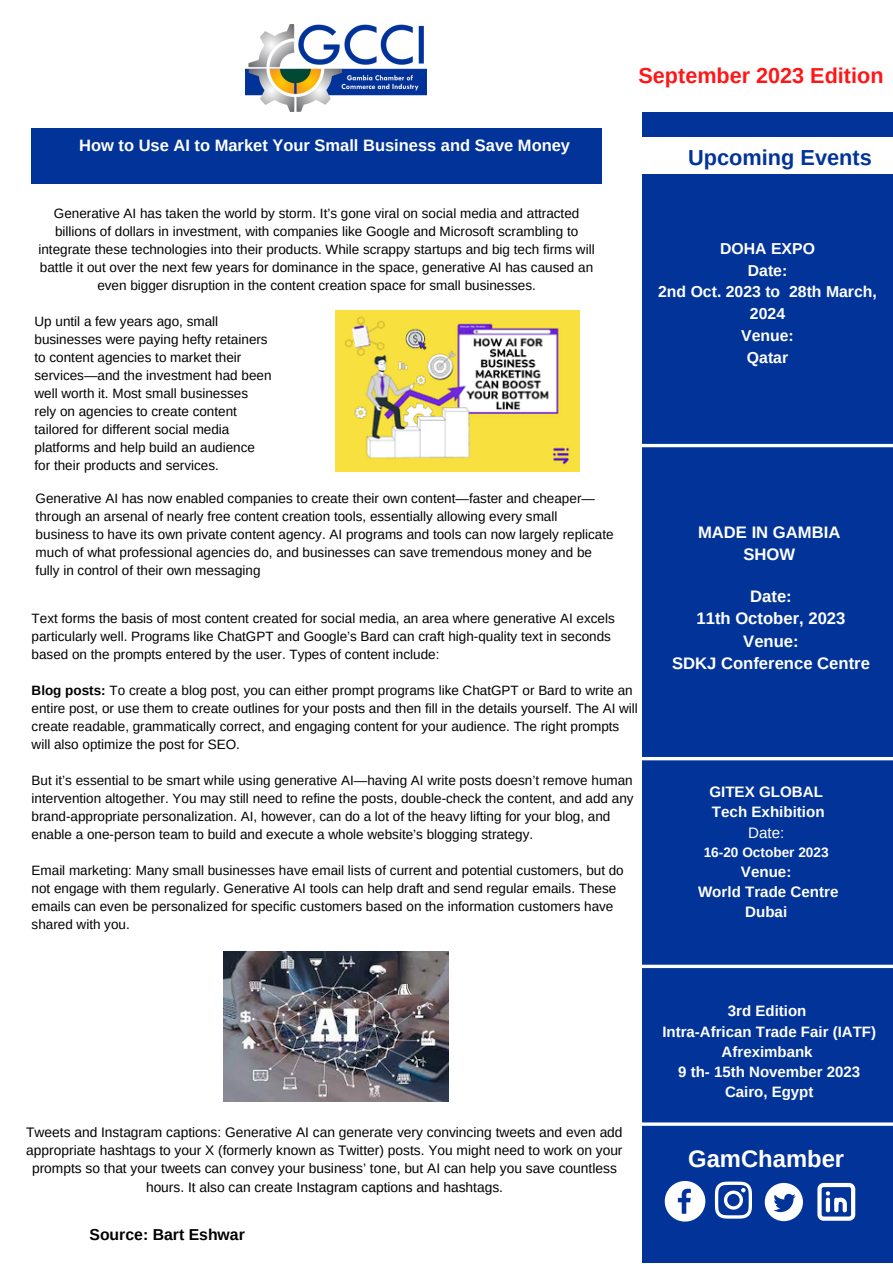
<style>
.page{position:relative;width:893px;height:1264px;background:#fff}
.page>*{position:absolute;margin:0;border:0;box-sizing:border-box;transform-origin:0 0}
.t1{font:700 23.85px "Arimo";color:#fff}
.t2{font:700 21.75px "Arimo";color:#013399}
.t3{font:700 21.6px "Arimo";color:#ff1616}
.t4{font:700 16.65px "Arimo";color:#fff}
.t5{font:700 16.5px "Arimo";color:#fff}
.t6{font:700 15.75px/21.8px "Arimo";color:#fff;text-align:center}
.t7{font:700 15.75px "Arimo";color:#000}
.t8{font:700 15.15px "Arimo";color:#fff}
.t9{font:15.15px "Arimo";color:#fff}
.t10{font:700 15px/20.2px "Arimo";color:#fff;text-align:center}
.t11{font:13.8px/18.3px "Arimo";color:#000;text-align:center}
.t12{font:700 13.65px "Arimo";color:#fff}
.t13{font:13.5px/18px "Arimo";color:#000}
.s1{font-weight:700}
</style>
<div class="page">
<div style="left:642px;top:112px;width:250px;height:1150px;background:#013399"></div>
<img style="left:245px;top:25px;width:181px;height:86px">
<svg style="left:664px;top:1181px;width:41px;height:40px"></svg>
<svg style="left:714px;top:1181px;width:38px;height:37px"></svg>
<svg style="left:764px;top:1182px;width:38px;height:39px"></svg>
<svg style="left:642px;top:964px;width:250px;height:4px"></svg>
<div style="left:626px;top:137px;width:266px;height:36px;background:#fff"></div>
<div style="left:32px;top:128px;width:570px;height:56px;background:#013399"></div>
<hr style="left:628px;top:1122px;width:264px;height:3px;background:#fff">
<svg style="left:817px;top:1182px;width:38px;height:38px"></svg>
<hr style="left:600px;top:757px;width:292px;height:3px;background:#fff">
<img style="left:336px;top:310px;width:244px;height:162px">
<img style="left:223px;top:951px;width:225px;height:150px">
<hr style="left:641px;top:444px;width:251px;height:3px;background:#fff">
<p class="t5" style="left:79px;top:136px;width:492px">How to Use AI to Market Your Small Business and Save Money</p>
<p class="t13" style="left:38px;top:204px;width:557px;text-align:center">Generative AI has taken the world by storm. It’s gone viral on social media and attracted billions of dollars in investment, with companies like Google and Microsoft scrambling to integrate these technologies into their products. While scrappy startups and big tech firms will battle it out over the next few years for dominance in the space, generative AI has caused an even bigger disruption in the content creation space for small businesses.</p>
<p class="t13" style="left:35px;top:313px;width:238px">Up until a few years ago, small businesses were paying hefty retainers to content agencies to market their services—and the investment had been well worth it. Most small businesses rely on agencies to create content tailored for different social media platforms and help build an audience for their products and services.</p>
<p class="t3" style="left:638px;top:64px;width:246px">September 2023 Edition</p>
<p class="t2" style="left:688px;top:145px;width:185px">Upcoming Events</p>
<p class="t6" style="left:720px;top:237px;width:96px">DOHA EXPO</p>
<p class="t6" style="left:747px;top:259px;width:41px">Date:</p>
<p class="t6" style="left:658px;top:281px;width:220px">2nd Oct. 2023 to 28th March,<br>2024</p>
<p class="t6" style="left:741px;top:325px;width:54px">Venue:</p>
<p class="t6" style="left:746px;top:346px;width:43px">Qatar</p>
<p class="t13" style="left:36px;top:490px;width:579px">Generative AI has now enabled companies to create their own content—faster and cheaper— through an arsenal of nearly free content creation tools, essentially allowing every small business to have its own private content agency. AI programs and tools can now largely replicate much of what professional agencies do, and businesses can save tremendous money and be fully in control of their own messaging</p>
<p class="t13" style="left:32px;top:609px;width:584px">Text forms the basis of most content created for social media, an area where generative AI excels particularly well. Programs like ChatGPT and Google’s Bard can craft high-quality text in seconds based on the prompts entered by the user. Types of content include:</p>
<p class="t13" style="left:32px;top:681px;width:607px"><span class="s1">Blog posts:</span> To create a blog post, you can either prompt programs like ChatGPT or Bard to write an entire post, or use them to create outlines for your posts and then fill in the details yourself. The AI will create readable, grammatically correct, and engaging content for your audience. The right prompts will also optimize the post for SEO.</p>
<p class="t13" style="left:32px;top:771px;width:603px">But it’s essential to be smart while using generative AI—having AI write posts doesn’t remove human intervention altogether. You may still need to refine the posts, double-check the content, and add any brand-appropriate personalization. AI, however, can do a lot of the heavy lifting for your blog, and enable a one-person team to build and execute a whole website’s blogging strategy.</p>
<p class="t13" style="left:32px;top:861px;width:593px">Email marketing: Many small businesses have email lists of current and potential customers, but do not engage with them regularly. Generative AI tools can help draft and send regular emails. These emails can even be personalized for specific customers based on the information customers have shared with you.</p>
<p class="t4" style="left:698px;top:522px;width:144px">MADE IN GAMBIA</p>
<p class="t4" style="left:743px;top:545px;width:53px">SHOW</p>
<p class="t4" style="left:750px;top:587px;width:43px">Date:</p>
<p class="t4" style="left:696px;top:609px;width:150px">11th October, 2023</p>
<p class="t4" style="left:743px;top:632px;width:57px">Venue:</p>
<p class="t4" style="left:672px;top:654px;width:199px">SDKJ Conference Centre</p>
<p class="t8" style="left:709px;top:783px;width:115px">GITEX GLOBAL</p>
<p class="t8" style="left:711px;top:803px;width:114px">Tech Exhibition</p>
<p class="t9" style="left:748px;top:823px;width:38px">Date:</p>
<p class="t12" style="left:703px;top:844px;width:127px">16-20 October 2023</p>
<p class="t8" style="left:740px;top:863px;width:52px">Venue:</p>
<p class="t8" style="left:698px;top:883px;width:142px">World Trade Centre</p>
<p class="t8" style="left:745px;top:903px;width:44px">Dubai</p>
<p class="t11" style="left:26px;top:1122px;width:597px">Tweets and Instagram captions: Generative AI can generate very convincing tweets and even add appropriate hashtags to your X (formerly known as Twitter) posts. You might need to work on your prompts so that your tweets can convey your business’ tone, but AI can help you save countless hours. It also can create Instagram captions and hashtags.</p>
<p class="t7" style="left:89px;top:1225px;width:157px">Source: Bart Eshwar</p>
<p class="t10" style="left:727px;top:1001px;width:80px">3rd Edition</p>
<p class="t10" style="left:662px;top:1021px;width:215px">Intra-African Trade Fair (IATF)<br>Afreximbank</p>
<p class="t10" style="left:678px;top:1061px;width:183px">9 th- 15th November 2023</p>
<p class="t10" style="left:725px;top:1082px;width:90px">Cairo, Egypt</p>
<p class="t1" style="left:688px;top:1145px;width:157px">GamChamber</p>
</div>
